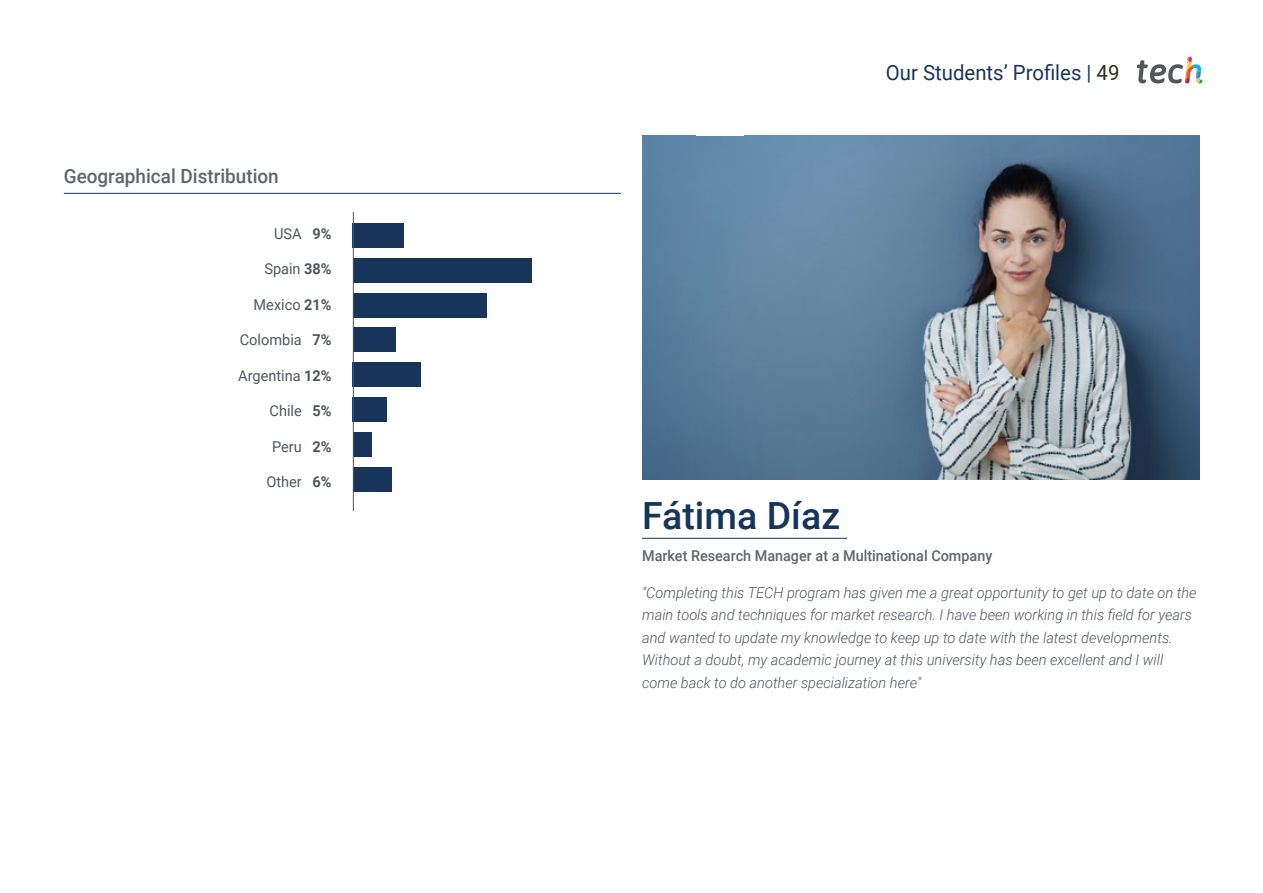
<style>
.page{position:relative;width:1263px;height:893px;background:#fff}
.page>*{position:absolute;margin:0;border:0;box-sizing:border-box;transform-origin:0 0}
.t1{font:500 37.5px "Roboto";color:#17355b}
.t2{font:21px "Roboto";color:#1a355c}
.t3{font:500 19.5px "Roboto";color:#61646a}
.t4{font:italic 300 15px/22.5px "Roboto";color:#52555b}
.t5{font:15px "Roboto";color:#52555b}
.t6{font:500 15px "Roboto";color:#61646a;scale:.96 1}
.s1{font-weight:700}
.s2{color:#312e20}
</style>
<div class="page">
<hr style="left:642px;top:538px;width:205px;height:1px;background:#17355b">
<img style="left:642px;top:136px;width:557px;height:343px">
<hr style="left:64px;top:193px;width:557px;height:1px;background:#17355b">
<div style="left:353px;top:223px;width:51px;height:25px;background:#17355b"></div>
<div style="left:353px;top:397px;width:34px;height:25px;background:#17355b"></div>
<div style="left:353px;top:258px;width:179px;height:25px;background:#17355b"></div>
<div style="left:353px;top:432px;width:19px;height:25px;background:#17355b"></div>
<div style="left:353px;top:293px;width:134px;height:24px;background:#17355b"></div>
<div style="left:353px;top:467px;width:38px;height:24px;background:#17355b"></div>
<div style="left:353px;top:327px;width:42px;height:25px;background:#17355b"></div>
<div style="left:353px;top:362px;width:68px;height:25px;background:#17355b"></div>
<hr style="left:353px;top:212px;width:1px;height:299px;background:#52555b">
<svg style="left:1137px;top:57px;width:65px;height:27px"></svg>
<h3 class="t3" style="left:64px;top:162px;width:217px">Geographical Distribution</h3>
<p class="t5" style="left:274px;top:223px;width:59px">USA <span class="s1">9%</span></p>
<p class="t5" style="left:264px;top:258px;width:69px">Spain <span class="s1">38%</span></p>
<p class="t5" style="left:254px;top:294px;width:80px">Mexico <span class="s1">21%</span></p>
<p class="t5" style="left:240px;top:329px;width:93px">Colombia <span class="s1">7%</span></p>
<p class="t5" style="left:238px;top:365px;width:95px">Argentina <span class="s1">12%</span></p>
<p class="t5" style="left:270px;top:400px;width:64px">Chile <span class="s1">5%</span></p>
<p class="t5" style="left:272px;top:436px;width:61px">Peru <span class="s1">2%</span></p>
<p class="t5" style="left:266px;top:471px;width:67px">Other <span class="s1">6%</span></p>
<h2 class="t2" style="left:886px;top:57px;width:235px">Our Students’ Profiles | <span class="s2">49</span></h2>
<h1 class="t1" style="left:642px;top:489px;width:200px">Fátima Díaz</h1>
<p class="t6" style="left:642px;top:545px;width:366px">Market Research Manager at a Multinational Company</p>
<p class="t4" style="left:642px;top:580px;width:556px">"Completing this TECH program has given me a great opportunity to get up to date on the main tools and techniques for market research. I have been working in this field for years and wanted to update my knowledge to keep up to date with the latest developments.<br>Without a doubt, my academic journey at this university has been excellent and I will come back to do another specialization here"</p>
</div>
